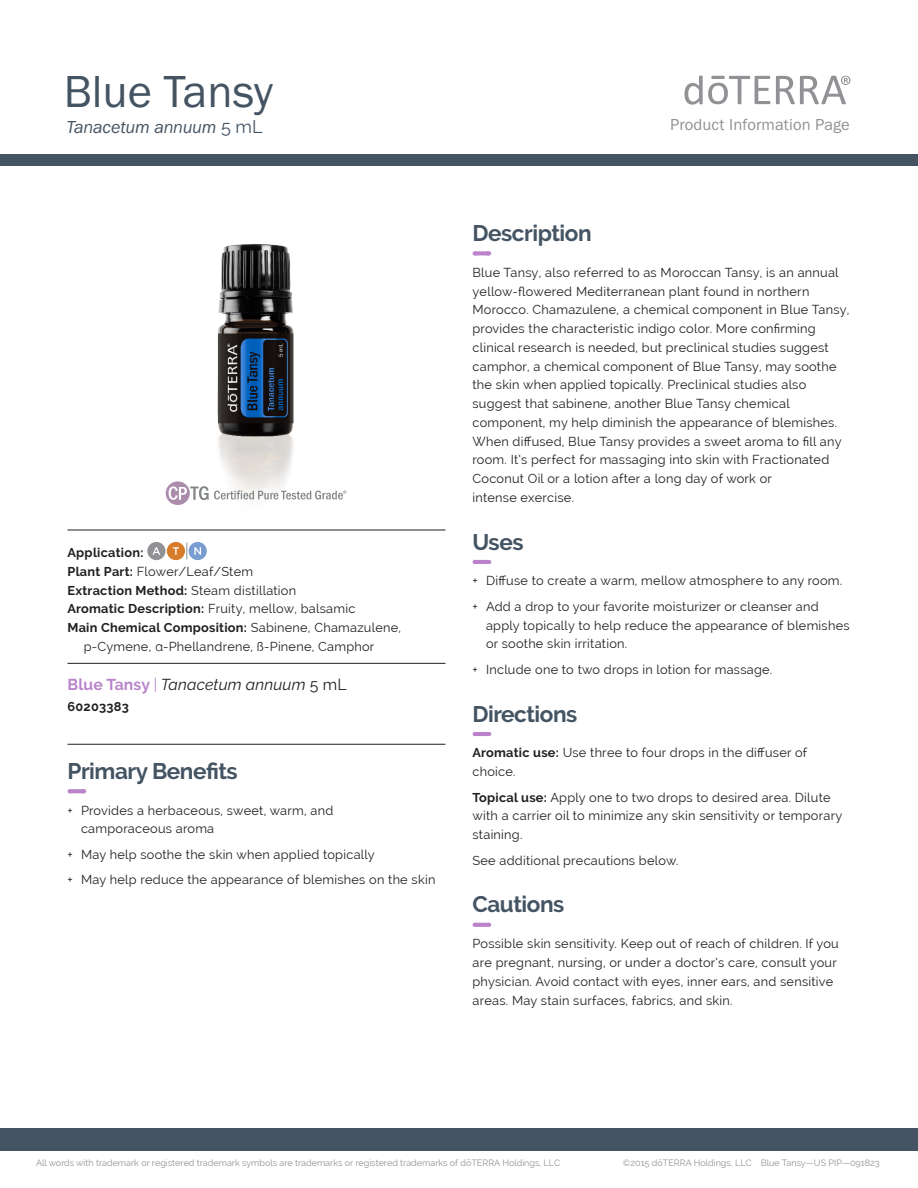
<style>
.page{position:relative;width:918px;height:1188px;background:#fff}
.page>*{position:absolute;margin:0;border:0;box-sizing:border-box;transform-origin:0 0}
.Main_Title{font:46.5px "Franklin Gothic URW Boo";color:#445463}
.t1{font:700 22.5px "Raleway";letter-spacing:-.02em;color:#445463}
.Product_Descriptor_Title_Italic{font:18px "Franklin Gothic URW Boo Ita";letter-spacing:-.015em;color:#445463}
.t2{font:16.5px "Franklin Gothic URW Boo";letter-spacing:.01em;color:#919295}
.Tag_Title_Italic___Rule{font:italic 15.75px "Raleway";letter-spacing:.01em;color:#231f20}
.Body{font:12.75px/18.8px "Raleway";letter-spacing:.02em;color:#231f20}
.Directions____body{font:12.75px/18.8px "Raleway";letter-spacing:.02em;color:#231f20}
.Oil_Attributes_Panel{font:12.75px/18.8px "Raleway";letter-spacing:.02em;color:#231f20}
.Oil_Attributes_Panel-2{font:700 12.75px "Raleway";letter-spacing:.02em;color:#231f20}
.Oil_Attributes_Top___Rule{font:700 12.75px "Raleway";letter-spacing:.02em;color:#231f20}
.Tag_SKU{font:700 12.75px "Raleway";letter-spacing:.02em;color:#231f20}
.Footer_Right{font:9px "Raleway";color:#919295}
.s1{font-family:"Raleway"}
.s2{font-weight:700}
.s3{font-weight:400}
.s4{font-family:"Helvetica";font-weight:300}
.s5{font-weight:700;font-style:normal;color:#b984ca}
.s6{font-style:normal;color:#b984ca}
.s7{font-style:normal}
</style>
<div class="page">
<div style="left:0;top:155px;width:918px;height:11px;background:#445463"></div>
<div style="left:0;top:1128px;width:918px;height:23px;background:#445463"></div>
<svg style="left:776px;top:76px;width:74px;height:28px"></svg>
<svg style="left:684px;top:76px;width:86px;height:29px"></svg>
<img style="left:217px;top:244px;width:77px;height:237px">
<svg style="left:166px;top:481px;width:180px;height:24px"></svg>
<svg style="left:475px;top:251px;width:14px;height:4px"></svg>
<svg style="left:475px;top:560px;width:14px;height:4px"></svg>
<svg style="left:475px;top:732px;width:14px;height:4px"></svg>
<svg style="left:475px;top:923px;width:14px;height:4px"></svg>
<hr style="left:68px;top:530px;width:378px;height:1px;background:#231f20">
<hr style="left:68px;top:663px;width:378px;height:1px;background:#231f20">
<hr style="left:68px;top:744px;width:378px;height:1px;background:#231f20">
<svg style="left:70px;top:789px;width:14px;height:4px"></svg>
<svg style="left:186px;top:542px;width:1px;height:18px"></svg>
<div style="left:147px;top:542px;width:19px;height:18px;background:#919295;border-radius:50%"></div>
<svg style="left:152px;top:547px;width:8px;height:8px"></svg>
<div style="left:167px;top:542px;width:18px;height:18px;background:#d77c29;border-radius:50%"></div>
<svg style="left:173px;top:547px;width:6px;height:8px"></svg>
<div style="left:189px;top:542px;width:18px;height:18px;background:#799cd1;border-radius:50%"></div>
<svg style="left:194px;top:547px;width:7px;height:8px"></svg>
<p class="Main_Title" style="left:64px;top:63px;width:211px">Blue Tansy</p>
<p class="Product_Descriptor_Title_Italic" style="left:66px;top:116px;width:198px">Tanacetum annuum <span class="s1">5 mL</span></p>
<p class="Oil_Attributes_Top___Rule" style="left:68px;top:545px;width:78px">Application:</p>
<p class="Oil_Attributes_Panel" style="left:68px;top:562px;width:187px"><span class="s2">Plant Part:</span> Flower/Leaf/Stem</p>
<p class="Oil_Attributes_Panel-2" style="left:68px;top:583px;width:230px">Extraction Method: <span class="s3">Steam distillation</span></p>
<p class="Oil_Attributes_Panel" style="left:68px;top:600px;width:289px"><span class="s2">Aromatic Description:</span> Fruity, mellow, balsamic</p>
<p class="Oil_Attributes_Panel" style="left:84px;top:618px;width:319px;text-indent:-16px"><span class="s2">Main Chemical Composition:</span> Sabinene, Chamazulene, p-Cymene, <span class="s4">α</span>-Phellandrene, ß-Pinene, Camphor</p>
<p class="Tag_Title_Italic___Rule" style="left:68px;top:676px;width:281px"><span class="s5">Blue Tansy</span> <span class="s6">|</span> Tanacetum annuum <span class="s7">5 mL</span></p>
<p class="Tag_SKU" style="left:68px;top:699px;width:63px">60203383</p>
<p class="t1" style="left:68px;top:758px;width:172px">Primary Benefits</p>
<p class="Body" style="left:81px;top:801px;width:254px;text-indent:-14px">+ Provides a herbaceous, sweet, warm, and camporaceous aroma</p>
<p class="Body" style="left:68px;top:845px;width:309px">+ May help soothe the skin when applied topically</p>
<p class="Body" style="left:68px;top:871px;width:369px">+ May help reduce the appearance of blemishes on the skin</p>
<p class="t2" style="left:670px;top:114px;width:181px">Product Information Page</p>
<p class="t1" style="left:472px;top:220px;width:121px">Description</p>
<p class="Body" style="left:472px;top:263px;width:379px">Blue Tansy, also referred to as Moroccan Tansy, is an annual yellow-flowered Mediterranean plant found in northern Morocco. Chamazulene, a chemical component in Blue Tansy, provides the characteristic indigo color. More confirming clinical research is needed, but preclinical studies suggest camphor, a chemical component of Blue Tansy, may soothe the skin when applied topically. Preclinical studies also suggest that sabinene, another Blue Tansy chemical component, my help diminish the appearance of blemishes.<br>When diffused, Blue Tansy provides a sweet aroma to fill any room. It’s perfect for massaging into skin with Fractionated Coconut Oil or a lotion after a long day of work or<br>intense exercise.</p>
<p class="t1" style="left:472px;top:529px;width:53px">Uses</p>
<p class="Body" style="left:472px;top:572px;width:371px">+ Diffuse to create a warm, mellow atmosphere to any room.</p>
<p class="Body" style="left:486px;top:597px;width:365px;text-indent:-14px">+ Add a drop to your favorite moisturizer or cleanser and apply topically to help reduce the appearance of blemishes or soothe skin irritation.</p>
<p class="Body" style="left:472px;top:660px;width:301px">+ Include one to two drops in lotion for massage.</p>
<p class="t1" style="left:472px;top:701px;width:106px">Directions</p>
<p class="Directions____body" style="left:472px;top:744px;width:336px"><span class="s2">Aromatic use:</span> Use three to four drops in the diffuser of choice.</p>
<p class="Directions____body" style="left:472px;top:788px;width:371px"><span class="s2">Topical use:</span> Apply one to two drops to desired area. Dilute with a carrier oil to minimize any skin sensitivity or temporary staining.</p>
<p class="Body" style="left:472px;top:851px;width:207px">See additional precautions below.</p>
<p class="t1" style="left:472px;top:892px;width:93px">Cautions</p>
<p class="Body" style="left:472px;top:934px;width:368px">Possible skin sensitivity. Keep out of reach of children. If you are pregnant, nursing, or under a doctor’s care, consult your physician. Avoid contact with eyes, inner ears, and sensitive areas. May stain surfaces, fabrics, and skin.</p>
<p class="Footer_Right" style="left:36px;top:1158px;width:526px">All words with trademark or registered trademark symbols are trademarks or registered trademarks of dōTERRA Holdings, LLC</p>
<p class="Footer_Right" style="left:623px;top:1158px;width:258px">©2015 dōTERRA Holdings, LLC Blue Tansy—US PIP—091823</p>
</div>
